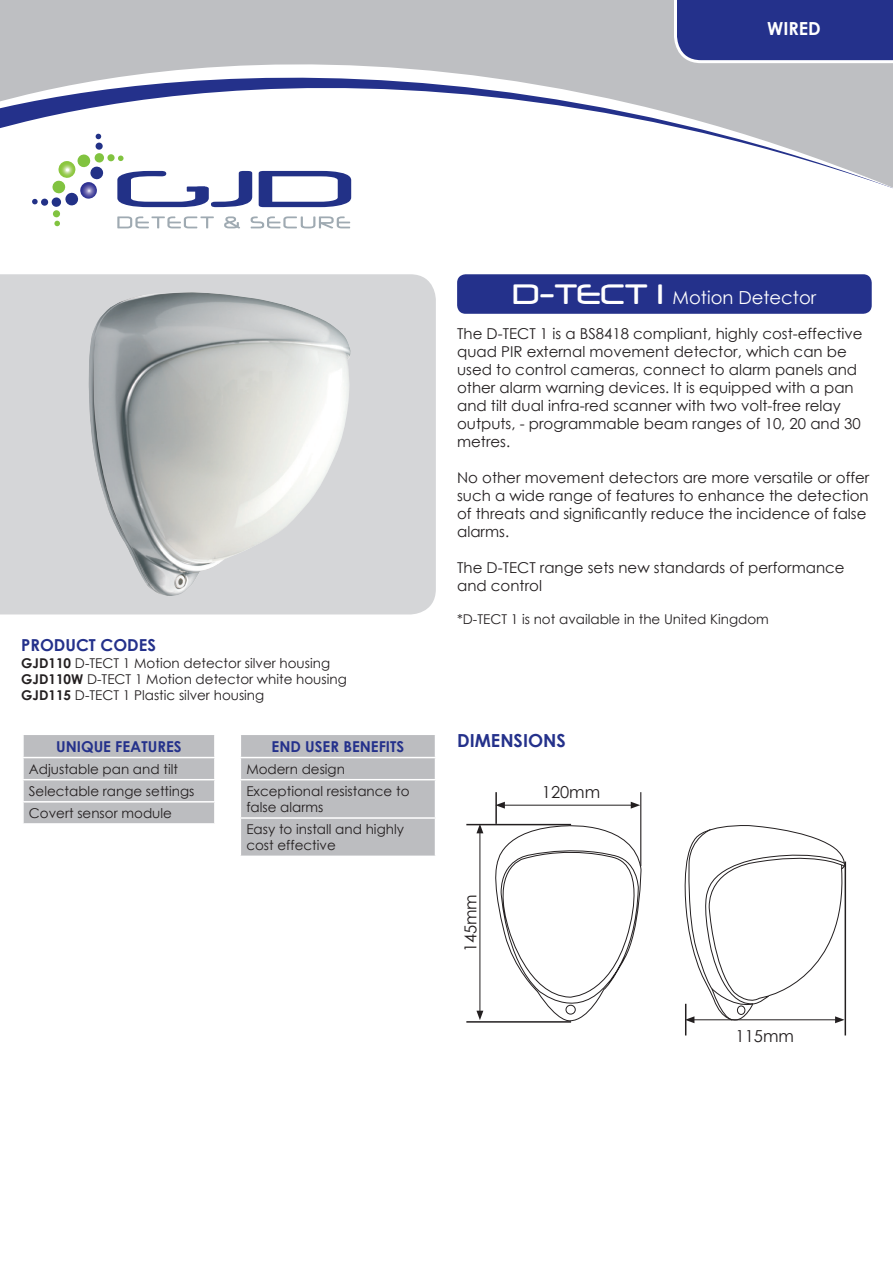
<style>
.page{position:relative;width:893px;height:1263px;background:#fff}
.page>*{position:absolute;margin:0;border:0;box-sizing:border-box;transform-origin:0 0}
.t1{font:18px "Century Gothic";color:#fff}
.t2{font:700 18px "Century Gothic";color:#24318b}
.t3{font:700 18px "Century Gothic";color:#fff}
.t4{font:16.5px "Century Gothic";color:#231f20}
.t5{font:700 16.5px "Century Gothic";color:#24318b}
.t6{font:15px/18px "Century Gothic";color:#231f20}
.t7{font:700 15px "Century Gothic";color:#24318b}
.t8{font:13.5px/16.2px "Century Gothic";color:#231f20}
.s1{font-weight:700}
.s2{font-family:"Neuropol";font-size:33px}
</style>
<div class="page">
<div style="left:457px;top:274px;width:415px;height:40px;background:#24318b;border-radius:9px"></div>
<div style="left:0;top:274px;width:436px;height:340px;background:#d5d6d8"></div>
<div style="left:241px;top:735px;width:194px;height:120px;background:#bcbdc0"></div>
<hr style="left:240px;top:779px;width:196px;height:1px;background:#fff">
<hr style="left:240px;top:817px;width:196px;height:2px;background:#fff">
<div style="left:24px;top:735px;width:190px;height:88px;background:#bcbdc0"></div>
<hr style="left:22px;top:757px;width:194px;height:1px;background:#fff">
<hr style="left:22px;top:779px;width:194px;height:1px;background:#fff">
<hr style="left:22px;top:801px;width:194px;height:1px;background:#fff">
<svg style="left:684px;top:825px;width:163px;height:198px"></svg>
<hr style="left:685px;top:1004px;width:1px;height:31px;background:#231f20">
<hr style="left:845px;top:861px;width:1px;height:174px;background:#231f20">
<svg style="left:489px;top:821px;width:153px;height:202px"></svg>
<hr style="left:502px;top:805px;width:131px;height:1px;background:#231f20">
<svg style="left:497px;top:802px;width:8px;height:7px"></svg>
<svg style="left:631px;top:802px;width:9px;height:7px"></svg>
<hr style="left:640px;top:792px;width:1px;height:74px;background:#231f20">
<hr style="left:466px;top:824px;width:105px;height:1px;background:#231f20">
<hr style="left:495px;top:792px;width:2px;height:32px;background:#231f20">
<hr style="left:480px;top:831px;width:1px;height:182px;background:#231f20">
<svg style="left:476px;top:825px;width:7px;height:8px"></svg>
<svg style="left:476px;top:1011px;width:7px;height:9px"></svg>
<hr style="left:466px;top:1021px;width:105px;height:2px;background:#231f20">
<svg style="left:0;top:0;width:893px;height:208px"></svg>
<svg style="left:672px;top:0;width:221px;height:65px;background:#374394"></svg>
<svg style="left:259px;top:171px;width:92px;height:36px"></svg>
<svg style="left:117px;top:171px;width:135px;height:36px"></svg>
<svg style="left:117px;top:216px;width:97px;height:12px"></svg>
<svg style="left:224px;top:216px;width:16px;height:12px"></svg>
<svg style="left:251px;top:216px;width:99px;height:12px"></svg>
<div style="left:53px;top:210px;width:7px;height:8px;background:#81c340;border-radius:50%"></div>
<svg style="left:54px;top:220px;width:6px;height:6px"></svg>
<div style="left:107px;top:154px;width:8px;height:8px;background:#81c340;border-radius:50%"></div>
<svg style="left:118px;top:155px;width:6px;height:6px"></svg>
<svg style="left:95px;top:142px;width:8px;height:8px"></svg>
<svg style="left:95px;top:134px;width:6px;height:5px"></svg>
<div style="left:41px;top:198px;width:7px;height:8px;background:#223187;border-radius:50%"></div>
<svg style="left:32px;top:199px;width:6px;height:6px"></svg>
<svg style="left:52px;top:154px;width:52px;height:52px"></svg>
<img style="left:88px;top:292px;width:263px;height:304px">
<p class="t3" style="left:767px;top:17px;width:55px">WIRED</p>
<p class="t5" style="left:21px;top:635px;width:136px">PRODUCT CODES</p>
<p class="t8" style="left:21px;top:654px;width:310px"><span class="s1">GJD110</span> D-TECT 1 Motion detector silver housing</p>
<p class="t8" style="left:21px;top:670px;width:327px"><span class="s1">GJD110W</span> D-TECT 1 Motion detector white housing</p>
<p class="t8" style="left:21px;top:687px;width:245px"><span class="s1">GJD115</span> D-TECT 1 Plastic silver housing</p>
<p class="t7" style="left:272px;top:737px;width:134px">END USER BENEFITS</p>
<p class="t8" style="left:246px;top:760px;width:100px">Modern design</p>
<p class="t8" style="left:246px;top:783px;width:165px">Exceptional resistance to false alarms</p>
<p class="t8" style="left:246px;top:821px;width:159px">Easy to install and highly cost effective</p>
<p class="t7" style="left:56px;top:737px;width:127px">UNIQUE FEATURES</p>
<p class="t8" style="left:29px;top:760px;width:151px">Adjustable pan and tilt</p>
<p class="t8" style="left:29px;top:783px;width:167px">Selectable range settings</p>
<p class="t8" style="left:29px;top:805px;width:145px">Covert sensor module</p>
<p class="t1" style="left:513px;top:285px;width:305px"><span class="s2">D-TECT 1</span> Motion Detector</p>
<p class="t6" style="left:457px;top:325px;width:407px">The D-TECT 1 is a BS8418 compliant, highly cost-effective quad PIR external movement detector, which can be used to control cameras, connect to alarm panels and other alarm warning devices. It is equipped with a pan and tilt dual infra-red scanner with two volt-free relay outputs, - programmable beam ranges of 10, 20 and 30 metres.</p>
<p class="t6" style="left:457px;top:469px;width:414px">No other movement detectors are more versatile or offer such a wide range of features to enhance the detection of threats and significantly reduce the incidence of false alarms.</p>
<p class="t6" style="left:457px;top:559px;width:389px">The D-TECT range sets new standards of performance and control</p>
<p class="t8" style="left:457px;top:610px;width:313px">*D-TECT 1 is not available in the United Kingdom</p>
<p class="t2" style="left:457px;top:729px;width:110px">DIMENSIONS</p>
<p class="t4" style="left:459px;top:952px;width:60px;rotate:-90deg">145mm</p>
<p class="t4" style="left:542px;top:781px;width:60px">120mm</p>
<p class="t4" style="left:736px;top:1024px;width:60px">115mm</p>
</div>
